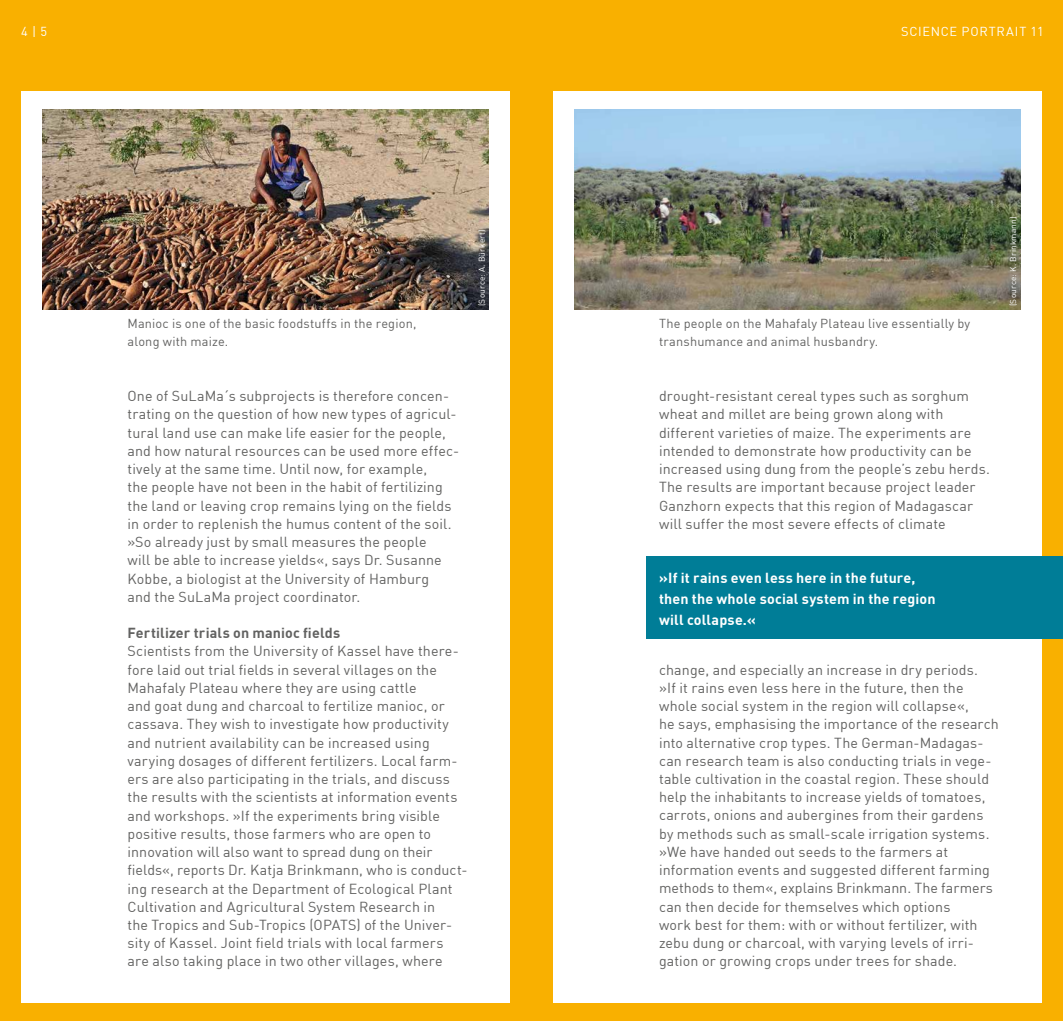
<style>
.page{position:relative;width:1063px;height:1021px;background:#fff}
.page>*{position:absolute;margin:0;border:0;box-sizing:border-box;transform-origin:0 0}
.t1{font:14.25px/18.3px "DIN";letter-spacing:.01em;color:#626261}
.t2{font:700 14.25px/21px "DIN";letter-spacing:.01em;color:#fff}
.t3{font:700 14.25px "DIN";letter-spacing:.01em;color:#626261}
.t4{font:12.75px/18.1px "DIN";letter-spacing:.015em;color:#626261}
.t5{font:12.75px "DIN";letter-spacing:.06em;color:#fff}
.t6{font:8.25px "DIN";letter-spacing:.025em;color:#fff}
</style>
<div class="page">
<div style="left:531px;top:0;width:532px;height:1020px;background:#f9b000"></div>
<div style="left:0;top:0;width:531px;height:1020px;background:#f9b000"></div>
<div style="left:21px;top:91px;width:489px;height:911px;background:#fff"></div>
<div style="left:553px;top:91px;width:489px;height:911px;background:#fff"></div>
<img style="left:574px;top:109px;width:446px;height:201px">
<img style="left:43px;top:109px;width:446px;height:201px">
<div style="left:646px;top:556px;width:417px;height:82px;background:#007d97"></div>
<p class="t5" style="left:21px;top:24px;width:27px">4 | 5</p>
<p class="t4" style="left:128px;top:314px;width:290px">Manioc is one of the basic foodstuffs in the region, along with maize.</p>
<p class="t6" style="left:477px;top:306px;width:78px;rotate:-90deg">(Source: A. Bürkert)</p>
<p class="t1" style="left:128px;top:386px;width:333px">One of SuLaMa´s subprojects is therefore concen&shy;trating on the question of how new types of agricul&shy;tural land use can make life easier for the people, and how natural resources can be used more effec&shy;tively at the same time. Until now, for example,<br>the people have not been in the habit of fertilizing the land or leaving crop remains lying on the fields in order to replenish the humus content of the soil. »So already just by small measures the people<br>will be able to increase yields«, says Dr. Susanne Kobbe, a biologist at the University of Hamburg<br>and the SuLaMa project coordinator.</p>
<p class="t3" style="left:128px;top:623px;width:214px">Fertilizer trials on manioc fields</p>
<p class="t1" style="left:128px;top:642px;width:339px">Scientists from the University of Kassel have there&shy;fore laid out trial fields in several villages on the Mahafaly Plateau where they are using cattle<br>and goat dung and charcoal to fertilize manioc, or cassava. They wish to investigate how productivity and nutrient availability can be increased using varying dosages of different fertilizers. Local farm&shy;ers are also participating in the trials, and discuss the results with the scientists at information events and workshops. »If the experiments bring visible positive results, those farmers who are open to innovation will also want to spread dung on their fields«, reports Dr. Katja Brinkmann, who is conduct&shy;ing research at the Department of Ecological Plant Cultivation and Agricultural System Research in<br>the Tropics and Sub-Tropics (OPATS) of the Univer&shy;sity of Kassel. Joint field trials with local farmers are also taking place in two other villages, where</p>
<p class="t5" style="left:901px;top:24px;width:144px">SCIENCE PORTRAIT 11</p>
<p class="t4" style="left:659px;top:314px;width:313px">The people on the Mahafaly Plateau live essentially by transhumance and animal husbandry.</p>
<p class="t1" style="left:659px;top:386px;width:332px">drought-resistant cereal types such as sorghum wheat and millet are being grown along with different varieties of maize. The experiments are intended to demonstrate how productivity can be increased using dung from the people’s zebu herds.<br>The results are important because project leader Ganzhorn expects that this region of Madagascar will suffer the most severe effects of climate</p>
<p class="t6" style="left:1008px;top:306px;width:91px;rotate:-90deg">(Source: K. Brinkmann)</p>
<p class="t2" style="left:659px;top:567px;width:278px">»If it rains even less here in the future, then the whole social system in the region will collapse.«</p>
<p class="t1" style="left:659px;top:660px;width:341px">change, and especially an increase in dry periods.<br>»If it rains even less here in the future, then the whole social system in the region will collapse«,<br>he says, emphasising the importance of the research into alternative crop types. The German-Madagas&shy;can research team is also conducting trials in vege&shy;table cultivation in the coastal region. These should help the inhabitants to increase yields of tomatoes, carrots, onions and aubergines from their gardens by methods such as small-scale irrigation systems. »We have handed out seeds to the farmers at information events and suggested different farming methods to them«, explains Brinkmann. The farmers can then decide for themselves which options<br>work best for them: with or without fertilizer, with zebu dung or charcoal, with varying levels of irri&shy;gation or growing crops under trees for shade.</p>
</div>
